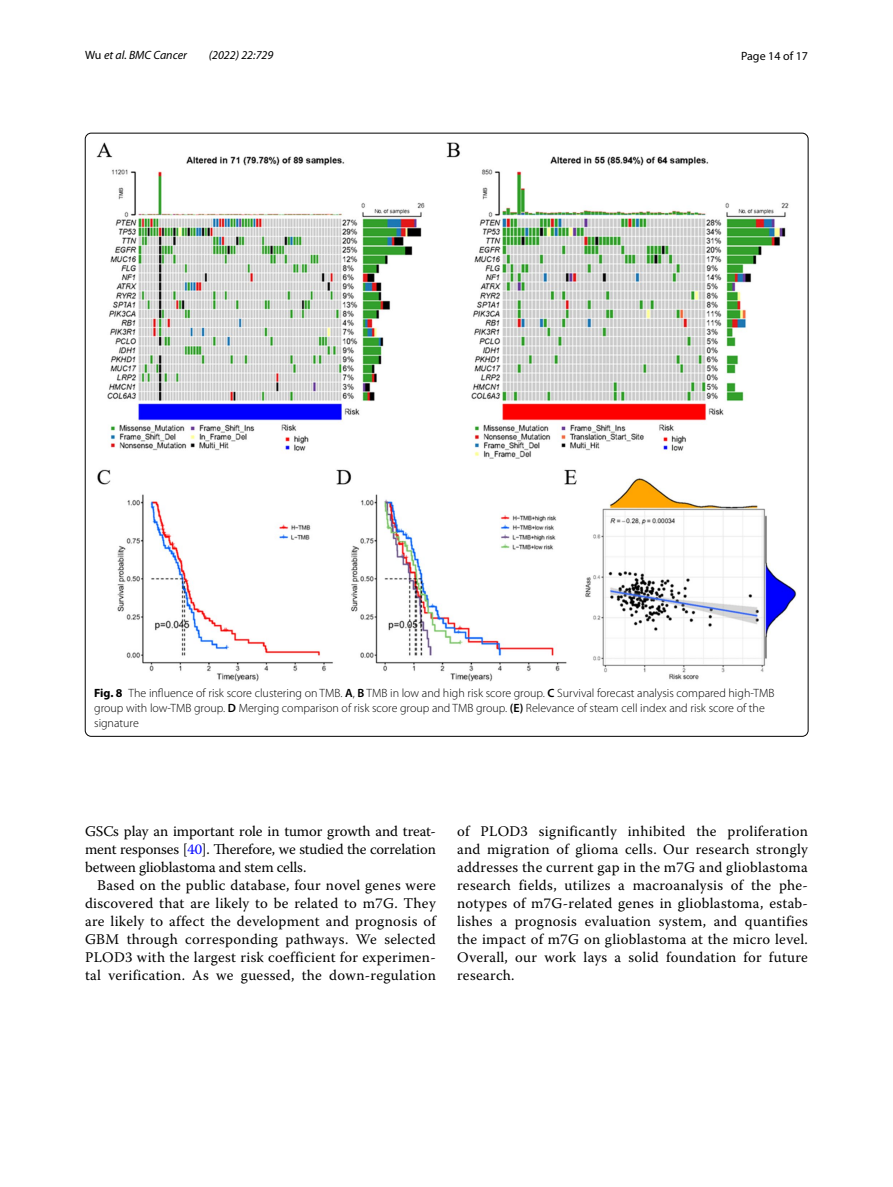
<style>
.page{position:relative;width:893px;height:1187px;background:#fff}
.page>*{position:absolute;margin:0;border:0;box-sizing:border-box;transform-origin:0 0}
.t1{font:14.7px/18px "Warnock Pro";letter-spacing:.02em;color:#000;text-align:justify}
.t2{font:300 12px/15px "Myriad Pro";color:#000}
.t3{font:italic 12px "Myriad Pro";color:#000}
.t4{font:12px "Myriad Pro";color:#000}
.s1{font-style:normal}
.s2{font-weight:700}
.s3{font-weight:600}
.s4{color:#00f}
</style>
<div class="page">
<img style="left:96px;top:142px;width:701px;height:539px">
<p class="t3" style="left:85px;top:48px;width:103px"><span class="s1">Wu</span> et al. BMC Cancer</p>
<p class="t3" style="left:209px;top:48px;width:66px">(2022) 22:729</p>
<p class="t4" style="left:741px;top:48px;width:68px">Page 14 of 17</p>
<p class="t2" style="left:94px;top:685px;width:682px"><span class="s2">Fig. 8</span> The influence of risk score clustering on TMB. <span class="s3">A</span>, <span class="s3">B</span> TMB in low and high risk score group. <span class="s3">C</span> Survival forecast analysis compared high-TMB group with low-TMB group. <span class="s3">D</span> Merging comparison of risk score group and TMB group. <span class="s3">(E)</span> Relevance of steam cell index and risk score of the signature</p>
<p class="t1" style="left:85px;top:822px;width:352px">GSCs play an important role in tumor growth and treat&shy;ment responses [<span class="s4">40</span>]. Therefore, we studied the correlation between glioblastoma and stem cells.</p>
<p class="t1" style="left:85px;top:876px;width:352px;text-indent:12px">Based on the public database, four novel genes were discovered that are likely to be related to m7G. They are likely to affect the development and prognosis of GBM through corresponding pathways. We selected PLOD3 with the largest risk coefficient for experimen&shy;tal verification. As we guessed, the down-regulation</p>
<p class="t1" style="left:457px;top:822px;width:352px">of PLOD3 significantly inhibited the proliferation and migration of glioma cells. Our research strongly addresses the current gap in the m7G and glioblastoma research fields, utilizes a macroanalysis of the phe&shy;notypes of m7G-related genes in glioblastoma, estab&shy;lishes a prognosis evaluation system, and quantifies the impact of m7G on glioblastoma at the micro level.<br>Overall, our work lays a solid foundation for future research.</p>
</div>
